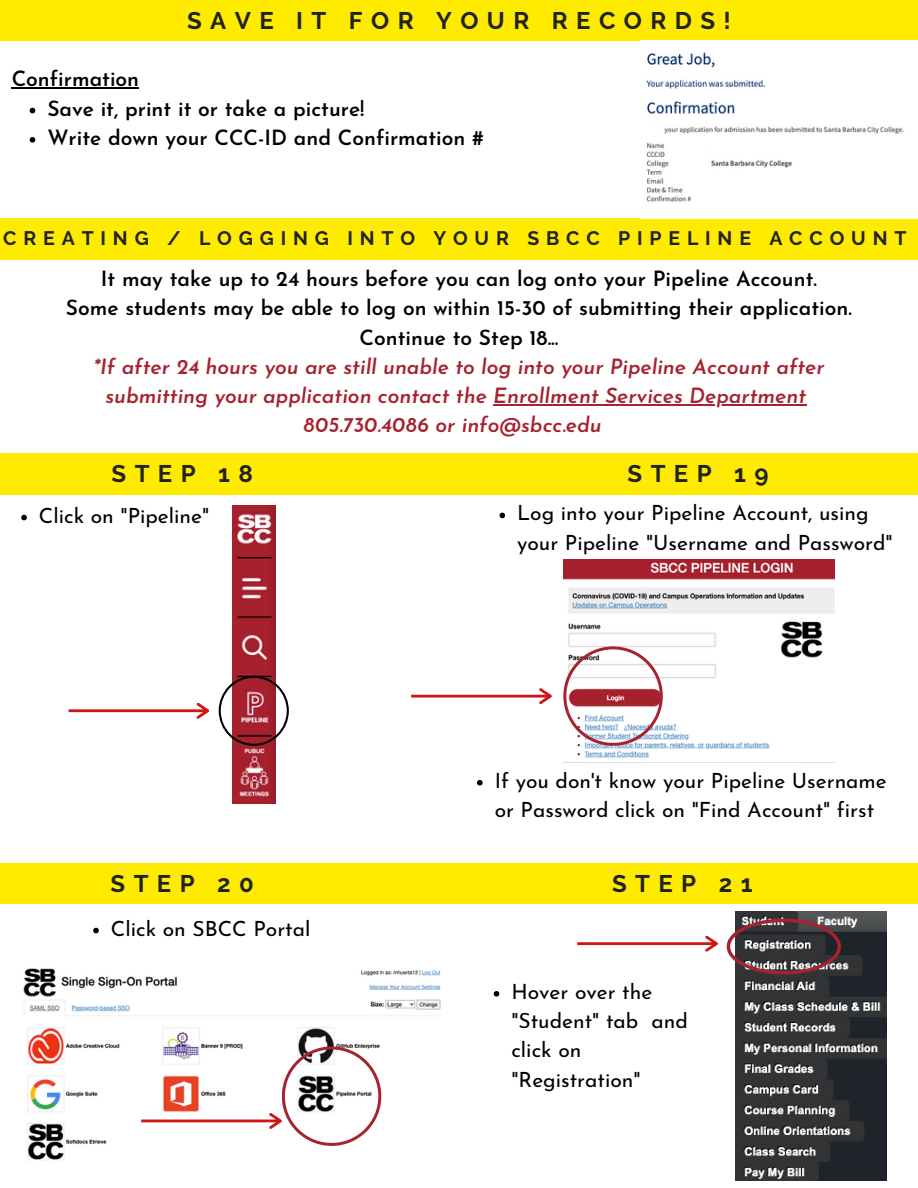
<style>
.page{position:relative;width:918px;height:1188px;background:#fff}
.page>*{position:absolute;margin:0;border:0;box-sizing:border-box;transform-origin:0 0}
.t1{font:700 24px "Raleway";letter-spacing:.35em;color:#222}
.t2{font:600 21px/29.2px "Josefin Sans";color:#000;text-align:center}
.t3{font:21px/29.2px "Josefin Sans";color:#000}
.t4{font:italic 600 21px "Josefin Sans";color:#a5222e}
.t5{font:700 19.5px "Raleway";letter-spacing:.35em;color:#222}
.s1{font-style:italic;color:#a5222e}
</style>
<div class="page">
<div style="left:0;top:0;width:918px;height:41px;background:#ffeb00"></div>
<div style="left:0;top:219px;width:918px;height:40px;background:#ffeb00"></div>
<div style="left:0;top:454px;width:918px;height:40px;background:#ffeb00"></div>
<div style="left:0;top:863px;width:918px;height:41px;background:#ffeb00"></div>
<img style="left:646px;top:52px;width:258px;height:150px">
<div style="left:717px;top:51px;width:69px;height:22px;background:#fff"></div>
<div style="left:710px;top:141px;width:69px;height:17px;background:#fff"></div>
<div style="left:708px;top:169px;width:91px;height:33px;background:#fff"></div>
<div style="left:632px;top:126px;width:31px;height:7px;background:#fff"></div>
<img style="left:233px;top:506px;width:42px;height:298px">
<svg style="left:219px;top:676px;width:70px;height:70px"></svg>
<svg style="left:69px;top:703px;width:140px;height:16px"></svg>
<hr style="left:12px;top:88px;width:127px;height:1px;background:#000">
<svg style="left:30px;top:108px;width:5px;height:5px"></svg>
<svg style="left:30px;top:137px;width:5px;height:6px"></svg>
<hr style="left:493px;top:404px;width:313px;height:1px;background:#a5222e">
<svg style="left:21px;top:515px;width:6px;height:5px"></svg>
<svg style="left:500px;top:513px;width:5px;height:5px"></svg>
<img style="left:563px;top:560px;width:271px;height:198px">
<svg style="left:563px;top:646px;width:100px;height:100px"></svg>
<svg style="left:411px;top:688px;width:141px;height:16px"></svg>
<svg style="left:477px;top:780px;width:6px;height:6px"></svg>
<img style="left:23px;top:968px;width:418px;height:192px">
<svg style="left:93px;top:928px;width:6px;height:5px"></svg>
<svg style="left:141px;top:1046px;width:240px;height:100px"></svg>
<svg style="left:494px;top:991px;width:5px;height:6px"></svg>
<img style="left:736px;top:912px;width:150px;height:269px">
<svg style="left:727px;top:919px;width:114px;height:56px;background:#655457"></svg>
<svg style="left:577px;top:936px;width:141px;height:16px"></svg>
<h2 class="t1" style="left:187px;top:6px;width:545px">SAVE IT FOR YOUR RECORDS!</h2>
<h3 class="t2" style="left:12px;top:67px;width:129px">Confirmation</h3>
<p class="t2" style="left:47px;top:96px;width:319px">Save it, print it or take a picture!</p>
<p class="t2" style="left:47px;top:125px;width:438px">Write down your CCC-ID and Confirmation #</p>
<h3 class="t5" style="left:3px;top:226px;width:905px">CREATING / LOGGING INTO YOUR SBCC PIPELINE ACCOUNT</h3>
<p class="t2" style="left:66px;top:266px;width:787px">It may take up to 24 hours before you can log onto your Pipeline Account.<br>Some students may be able to log on within 15-30 of submitting their application.<br>Continue to Step 18...<br><span class="s1">*If after 24 hours you are still unable to log into your Pipeline Account after submitting your application contact the Enrollment Services Department</span></p>
<p class="t4" style="left:303px;top:417px;width:300px">805.730.4086 or info@sbcc.edu</p>
<p class="t1" style="left:112px;top:460px;width:143px">STEP 18</p>
<h1 class="t1" style="left:628px;top:460px;width:143px">STEP 19</h1>
<h1 class="t3" style="left:39px;top:503px;width:172px">Click on "Pipeline"</h1>
<p class="t3" style="left:517px;top:501px;width:377px">Log into your Pipeline Account, using your Pipeline "Username and Password"</p>
<p class="t3" style="left:495px;top:768px;width:394px">If you don't know your Pipeline Username or Password click on "Find Account" first</p>
<p class="t1" style="left:111px;top:869px;width:145px">STEP 20</p>
<p class="t1" style="left:612px;top:869px;width:142px">STEP 21</p>
<h1 class="t3" style="left:111px;top:916px;width:201px">Click on SBCC Portal</h1>
<h1 class="t3" style="left:511px;top:979px;width:178px">Hover over the "Student" tab and click on</h1>
<p class="t3" style="left:511px;top:1067px;width:131px">"Registration"</p>
</div>
